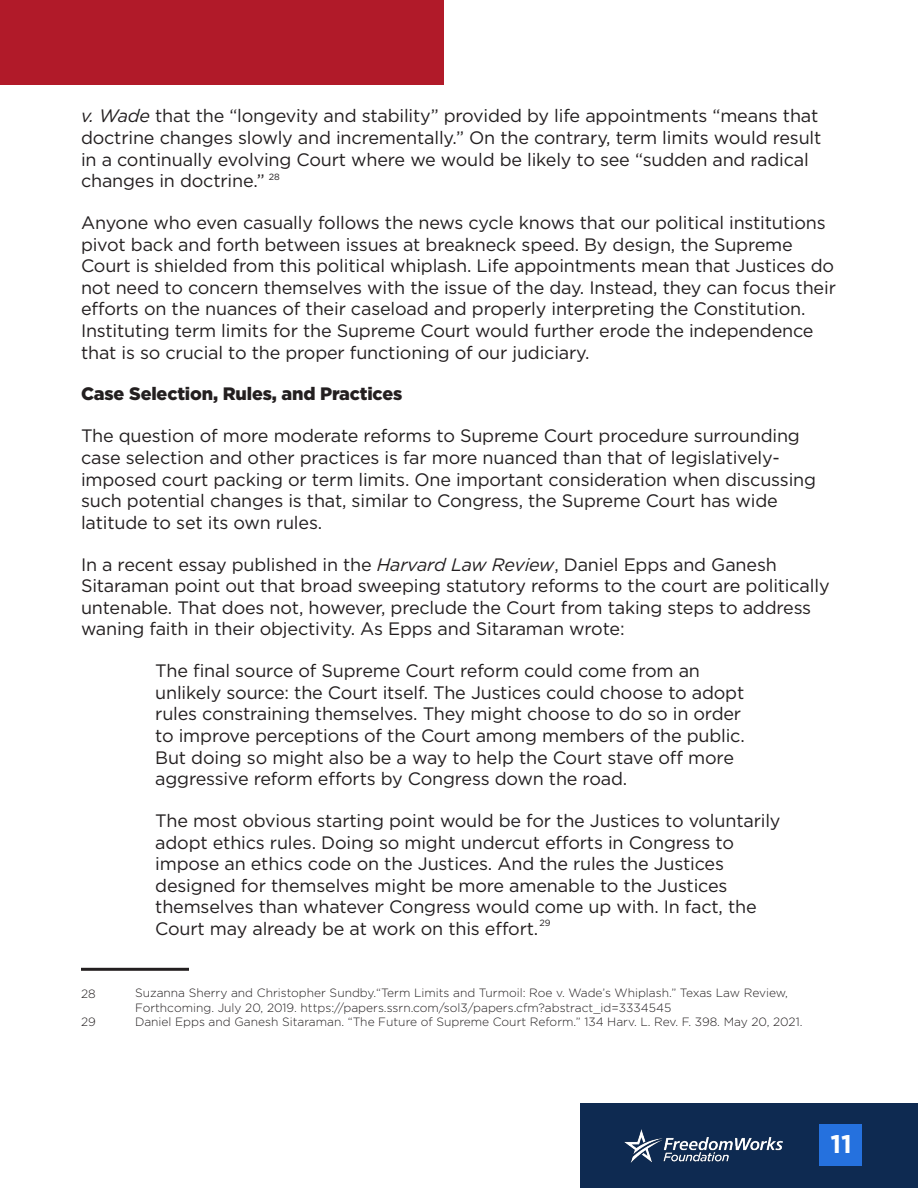
<style>
.page{position:relative;width:918px;height:1188px;background:#fff}
.page>*{position:absolute;margin:0;border:0;box-sizing:border-box;transform-origin:0 0}
.t1{font:700 25.5px "Gotham";color:#fff}
.Body_Text{font:18px/21.6px "Gotham";letter-spacing:-.01em;color:#231f20}
.Body_Text-2{font:900 18px "Gotham";letter-spacing:-.01em;color:#231f20}
.Footnotes{font:300 12px/14.4px "Gotham";color:#231f20}
.t2{font:9px "Gotham";color:#231f20}
.s1{font-style:italic}
</style>
<div class="page">
<div style="left:581px;top:1104px;width:337px;height:84px;background:#0e2a51"></div>
<div style="left:820px;top:1125px;width:42px;height:41px;background:#2571de"></div>
<img style="left:625px;top:1129px;width:157px;height:33px">
<hr style="left:81px;top:968px;width:108px;height:3px;background:#231f20">
<div style="left:0;top:0;width:443px;height:84px;background:#b11a29"></div>
<p class="Body_Text" style="left:81px;top:105px;width:742px"><span class="s1">v. Wade</span> that the “longevity and stability” provided by life appointments “means that doctrine changes slowly and incrementally.” On the contrary, term limits would result in a continually evolving Court where we would be likely to see “sudden and radical changes in doctrine.” <sup>1</sup></p>
<p class="Body_Text" style="left:81px;top:211px;width:756px">Anyone who even casually follows the news cycle knows that our political institutions pivot back and forth between issues at breakneck speed. By design, the Supreme Court is shielded from this political whiplash. Life appointments mean that Justices do not need to concern themselves with the issue of the day. Instead, they can focus their efforts on the nuances of their caseload and properly interpreting the Constitution.<br>Instituting term limits for the Supreme Court would further erode the independence that is so crucial to the proper functioning of our judiciary.</p>
<p class="Body_Text-2" style="left:81px;top:382px;width:323px">Case Selection, Rules, and Practices</p>
<p class="Body_Text" style="left:81px;top:425px;width:737px">The question of more moderate reforms to Supreme Court procedure surrounding case selection and other practices is far more nuanced than that of legislatively&shy;imposed court packing or term limits. One important consideration when discussing such potential changes is that, similar to Congress, the Supreme Court has wide latitude to set its own rules.</p>
<p class="Body_Text" style="left:81px;top:553px;width:750px">In a recent essay published in the <span class="s1">Harvard Law Review</span>, Daniel Epps and Ganesh Sitaraman point out that broad sweeping statutory reforms to the court are politically untenable. That does not, however, preclude the Court from taking steps to address waning faith in their objectivity. As Epps and Sitaraman wrote:</p>
<p class="Body_Text" style="left:155px;top:660px;width:591px">The final source of Supreme Court reform could come from an unlikely source: the Court itself. The Justices could choose to adopt rules constraining themselves. They might choose to do so in order to improve perceptions of the Court among members of the public.<br>But doing so might also be a way to help the Court stave off more aggressive reform efforts by Congress down the road.</p>
<p class="Body_Text" style="left:155px;top:810px;width:627px">The most obvious starting point would be for the Justices to voluntarily adopt ethics rules. Doing so might undercut efforts in Congress to impose an ethics code on the Justices. And the rules the Justices designed for themselves might be more amenable to the Justices themselves than whatever Congress would come up with. In fact, the Court may already be at work on this effort.<sup>2</sup></p>
<p class="t2" style="left:269px;top:171px;width:13px">28</p>
<p class="t2" style="left:539px;top:917px;width:13px">29</p>
<p class="Footnotes" style="left:81px;top:985px;width:6px">1</p>
<p class="Footnotes" style="left:135px;top:985px;width:655px">Suzanna Sherry and Christopher Sundby.“Term Limits and Turmoil: Roe v. Wade’s Whiplash.” Texas Law Review,<br>Forthcoming. July 20, 2019. https://papers.ssrn.com/sol3/papers.cfm?abstract_id=3334545</p>
<p class="Footnotes" style="left:81px;top:1014px;width:16px">29</p>
<p class="Footnotes" style="left:135px;top:1014px;width:669px">Daniel Epps and Ganesh Sitaraman. “The Future of Supreme Court Reform.” 134 Harv. L. Rev. F. 398. May 20, 2021.</p>
<p class="Footnotes" style="left:81px;top:986px;width:16px">28</p>
<p class="t1" style="left:830px;top:1127px;width:23px">11</p>
</div>
